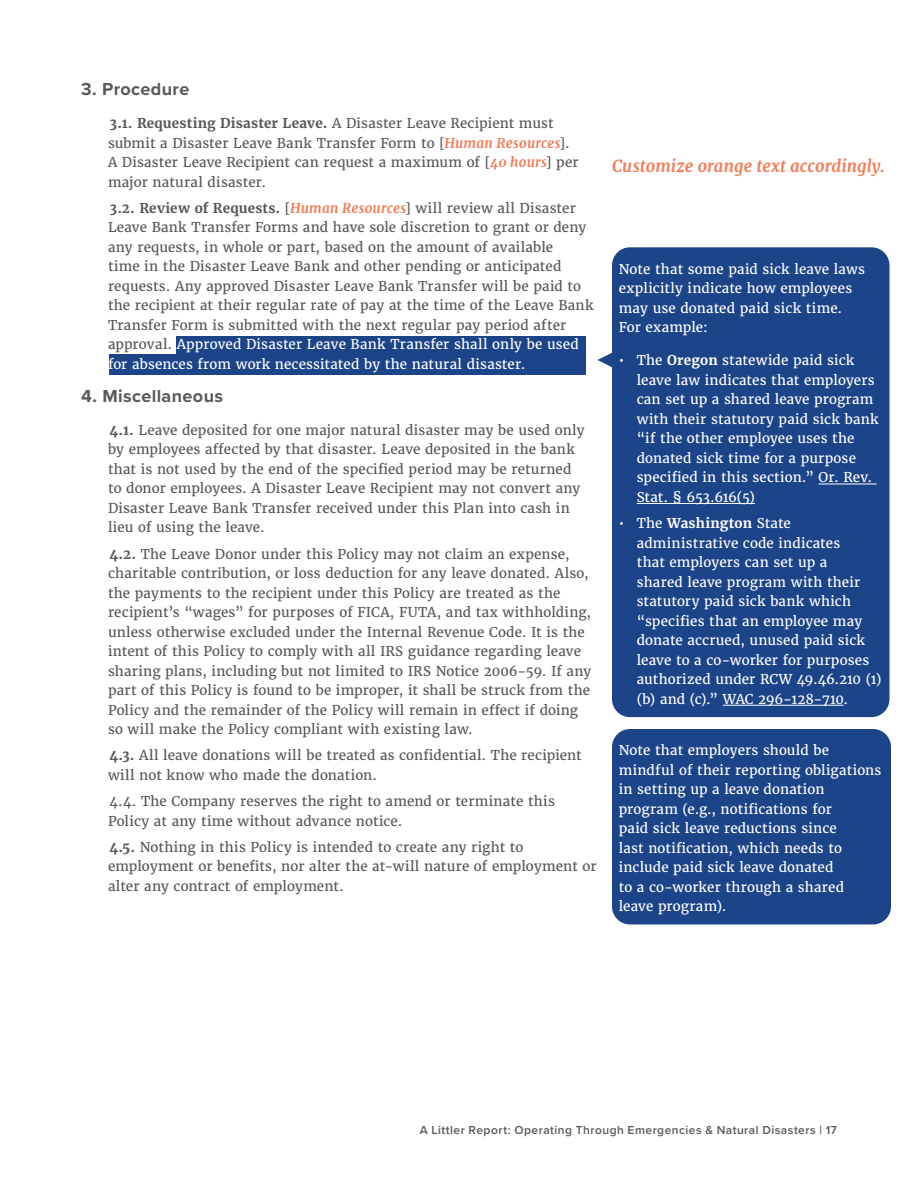
<style>
.page{position:relative;width:918px;height:1188px;background:#fff}
.page>*{position:absolute;margin:0;border:0;box-sizing:border-box;transform-origin:0 0}
.Subhead_2{font:700 18px "Proxima Nova";letter-spacing:.02em;color:#57585a}
.Body_Copy{font:italic 700 16.5px "Merriweather";letter-spacing:.005em;color:#f47b56}
.Indented_Paragraph{font:13.5px/19.5px "Merriweather";letter-spacing:.01em;color:#57585a}
.Body_Copy-2{font:13.5px/19.5px "Merriweather";letter-spacing:.01em;color:#fff}
.t1{font:600 12px "Proxima Nova";letter-spacing:.04em;color:#57585a}
.s1{font-weight:700}
.s2{font-weight:700;font-style:italic;color:#f47b56}
.s3{color:#fff}
</style>
<div class="page">
<svg style="left:598px;top:352px;width:14px;height:16px"></svg>
<div style="left:110px;top:354px;width:80px;height:20px;background:#1c4489"></div>
<div style="left:176px;top:336px;width:409px;height:38px;background:#1c4489"></div>
<div style="left:612px;top:247px;width:278px;height:470px;background:#1c4489;border-radius:18px"></div>
<hr style="left:819px;top:484px;width:58px;height:1px;background:#fff">
<hr style="left:637px;top:503px;width:118px;height:1px;background:#fff">
<hr style="left:723px;top:705px;width:121px;height:1px;background:#fff">
<div style="left:612px;top:729px;width:279px;height:195px;background:#1c4489;border-radius:18px"></div>
<p class="Subhead_2" style="left:81px;top:76px;width:110px">3. Procedure</p>
<p class="Indented_Paragraph" style="left:108px;top:114px;width:472px"><span class="s1">3.1. Requesting Disaster Leave.</span> A Disaster Leave Recipient must submit a Disaster Leave Bank Transfer Form to [<span class="s2">Human Resources</span>].<br>A Disaster Leave Recipient can request a maximum of [<span class="s2">40 hours</span>] per major natural disaster.</p>
<p class="Indented_Paragraph" style="left:108px;top:198px;width:487px"><span class="s1">3.2. Review of Requests.</span> [<span class="s2">Human Resources</span>] will review all Disaster Leave Bank Transfer Forms and have sole discretion to grant or deny any requests, in whole or part, based on the amount of available<br>time in the Disaster Leave Bank and other pending or anticipated requests. Any approved Disaster Leave Bank Transfer will be paid to the recipient at their regular rate of pay at the time of the Leave Bank Transfer Form is submitted with the next regular pay period after approval. <span class="s3">Approved Disaster Leave Bank Transfer shall only be used for absences from work necessitated by the natural disaster.</span></p>
<p class="Subhead_2" style="left:81px;top:383px;width:144px">4. Miscellaneous</p>
<p class="Indented_Paragraph" style="left:108px;top:420px;width:478px"><span class="s1">4.1.</span> Leave deposited for one major natural disaster may be used only by employees affected by that disaster. Leave deposited in the bank that is not used by the end of the specified period may be returned to donor employees. A Disaster Leave Recipient may not convert any Disaster Leave Bank Transfer received under this Plan into cash in lieu of using the leave.</p>
<p class="Indented_Paragraph" style="left:108px;top:544px;width:485px"><span class="s1">4.2.</span> The Leave Donor under this Policy may not claim an expense, charitable contribution, or loss deduction for any leave donated. Also, the payments to the recipient under this Policy are treated as the recipient’s “wages” for purposes of FICA, FUTA, and tax withholding, unless otherwise excluded under the Internal Revenue Code. It is the intent of this Policy to comply with all IRS guidance regarding leave sharing plans, including but not limited to IRS Notice 2006-59. If any part of this Policy is found to be improper, it shall be struck from the Policy and the remainder of the Policy will remain in effect if doing so will make the Policy compliant with existing law.</p>
<p class="Indented_Paragraph" style="left:108px;top:746px;width:475px"><span class="s1">4.3.</span> All leave donations will be treated as confidential. The recipient will not know who made the donation.</p>
<p class="Indented_Paragraph" style="left:108px;top:792px;width:448px">4.4. The Company reserves the right to amend or terminate this<br>Policy at any time without advance notice.</p>
<p class="Indented_Paragraph" style="left:108px;top:837px;width:490px"><span class="s1">4.5.</span> Nothing in this Policy is intended to create any right to employment or benefits, nor alter the at-will nature of employment or alter any contract of employment.</p>
<p class="Body_Copy" style="left:612px;top:156px;width:274px">Customize orange text accordingly.</p>
<p class="Body_Copy-2" style="left:619px;top:259px;width:248px">Note that some paid sick leave laws explicitly indicate how employees may use donated paid sick time.<br>For example:</p>
<p class="Body_Copy-2" style="left:637px;top:351px;width:244px;text-indent:-18px">• The <span class="s1">Oregon</span> statewide paid sick leave law indicates that employers can set up a shared leave program with their statutory paid sick bank “if the other employee uses the donated sick time for a purpose specified in this section.” Or. Rev.<br>Stat. § 653.616(5)</p>
<p class="Body_Copy-2" style="left:637px;top:514px;width:246px;text-indent:-18px">• The <span class="s1">Washington</span> State administrative code indicates<br>that employers can set up a<br>shared leave program with their statutory paid sick bank which “specifies that an employee may donate accrued, unused paid sick leave to a co-worker for purposes authorized under RCW 49.46.210 (1) (b) and (c).” WAC 296-128-710.</p>
<p class="Body_Copy-2" style="left:619px;top:741px;width:264px">Note that employers should be mindful of their reporting obligations in setting up a leave donation program (e.g., notifications for<br>paid sick leave reductions since<br>last notification, which needs to include paid sick leave donated<br>to a co-worker through a shared leave program).</p>
<p class="t1" style="left:420px;top:1121px;width:419px">A Littler Report: Operating Through Emergencies &amp; Natural Disasters | 17</p>
</div>
